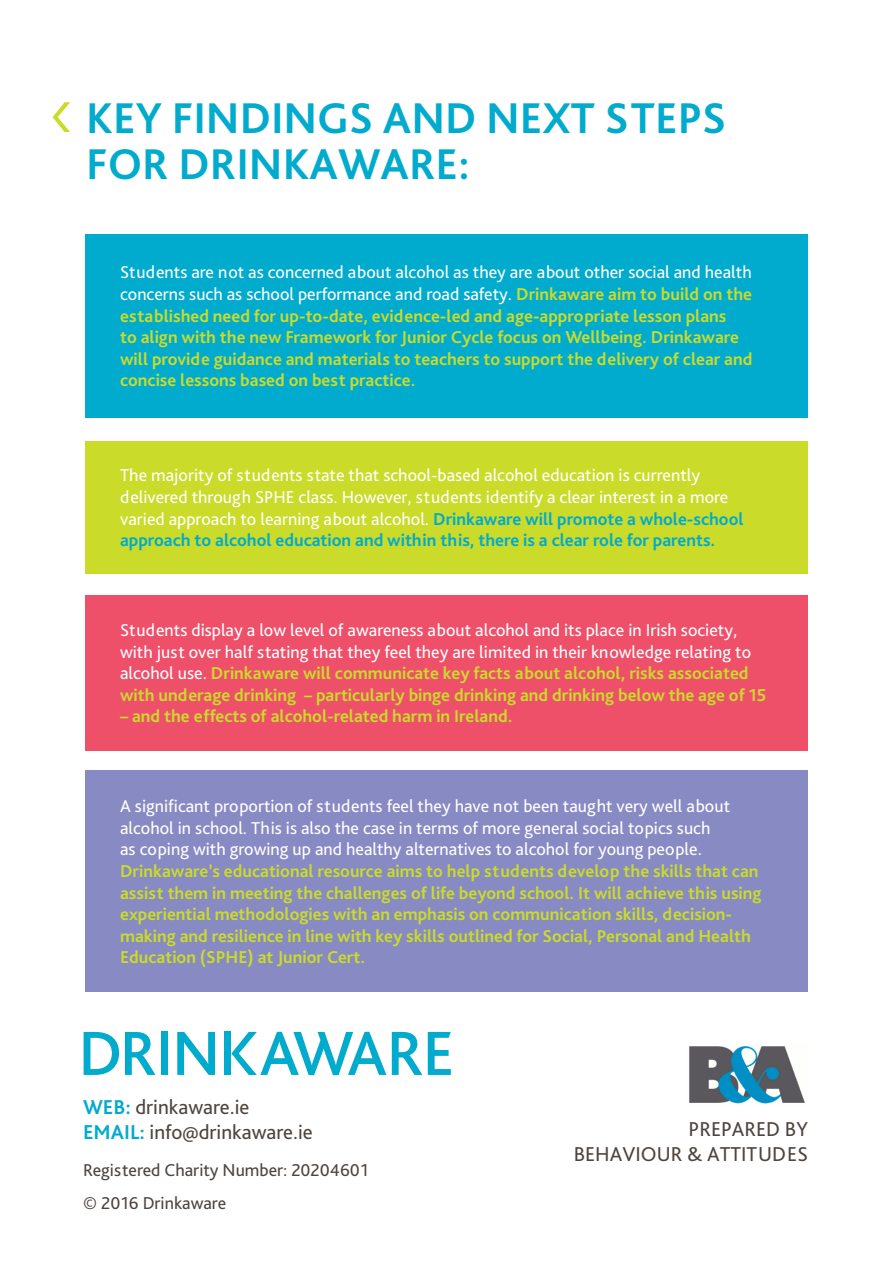
<style>
.page{position:relative;width:893px;height:1263px;background:#fff}
.page>*{position:absolute;margin:0;border:0;box-sizing:border-box;transform-origin:0 0}
.t1{font:700 45px/46.5px "Bliss Pro";color:#00abcd}
.t2{font:21px/25.2px "Bliss Pro";color:#4d453f;text-align:right}
.t3{font:18px/21.6px "Bliss Pro";color:#fff}
.t4{font:700 18px/21.6px "Bliss Pro";color:#cadb2a}
.t5{font:18px "Bliss Pro";color:#4d453f}
.s1{font-weight:400;color:#fff}
.s2{font-weight:700;color:#00abcd}
.s3{font-weight:700;color:#cadb2a}
</style>
<div class="page">
<svg style="left:84px;top:1032px;width:35px;height:43px"></svg>
<svg style="left:125px;top:1032px;width:30px;height:43px"></svg>
<div style="left:161px;top:1032px;width:7px;height:43px;background:#00abcd"></div>
<div style="left:225px;top:1032px;width:6px;height:43px;background:#00abcd"></div>
<svg style="left:177px;top:1032px;width:38px;height:43px"></svg>
<svg style="left:392px;top:1032px;width:30px;height:43px"></svg>
<svg style="left:428px;top:1032px;width:23px;height:43px"></svg>
<svg style="left:231px;top:1032px;width:155px;height:43px"></svg>
<img style="left:689px;top:1046px;width:116px;height:58px">
<svg style="left:53px;top:102px;width:17px;height:30px"></svg>
<div style="left:85px;top:234px;width:723px;height:184px;background:#00abcd"></div>
<div style="left:85px;top:441px;width:723px;height:132px;background:#cadb2a"></div>
<div style="left:85px;top:595px;width:723px;height:156px;background:#ef5069"></div>
<div style="left:85px;top:771px;width:723px;height:221px;background:#878ac3"></div>
<h1 class="t1" style="left:86px;top:93px;width:641px">KEY FINDINGS AND NEXT STEPS<br>FOR DRINKAWARE:</h1>
<p class="t4" style="left:120px;top:261px;width:634px"><span class="s1">Students are not as concerned about alcohol as they are about other social and health concerns such as school performance and road safety.</span> Drinkaware aim to build on the established need for up-to-date, evidence-led and age-appropriate lesson plans<br>to align with the new Framework for Junior Cycle focus on Wellbeing. Drinkaware will provide guidance and materials to teachers to support the delivery of clear and concise lessons based on best practice.</p>
<p class="t3" style="left:120px;top:464px;width:625px">The majority of students state that school-based alcohol education is currently delivered through SPHE class. However, students identify a clear interest in a more varied approach to learning about alcohol. <span class="s2">Drinkaware will promote a whole-school approach to alcohol education and within this, there is a clear role for parents.</span></p>
<p class="t3" style="left:120px;top:619px;width:648px">Students display a low level of awareness about alcohol and its place in Irish society, with just over half stating that they feel they are limited in their knowledge relating to alcohol use. <span class="s3">Drinkaware will communicate key facts about alcohol, risks associated with underage drinking – particularly binge drinking and drinking below the age of 15</span></p>
<p class="t4" style="left:120px;top:705px;width:394px">– and the effects of alcohol-related harm in Ireland.</p>
<p class="t3" style="left:120px;top:795px;width:611px">A significant proportion of students feel they have not been taught very well about alcohol in school. This is also the case in terms of more general social topics such as coping with growing up and healthy alternatives to alcohol for young people.</p>
<p class="t4" style="left:120px;top:860px;width:643px">Drinkaware’s educational resource aims to help students develop the skills that can assist them in meeting the challenges of life beyond school. It will achieve this using experiential methodologies with an emphasis on communication skills, decision&shy;making and resilience in line with key skills outlined for Social, Personal and Health Education (SPHE) at Junior Cert.</p>
<p class="t2" style="left:83px;top:1094px;width:231px;text-align:left"><span class="s2">WEB:</span> drinkaware.ie<br><span class="s2">EMAIL:</span> info@drinkaware.ie</p>
<p class="t5" style="left:83px;top:1159px;width:287px">Registered Charity Number: 20204601</p>
<p class="t5" style="left:83px;top:1192px;width:145px">© 2016 Drinkaware</p>
<p class="t2" style="left:574px;top:1116px;width:236px">PREPARED BY<br>BEHAVIOUR &amp; ATTITUDES</p>
</div>
